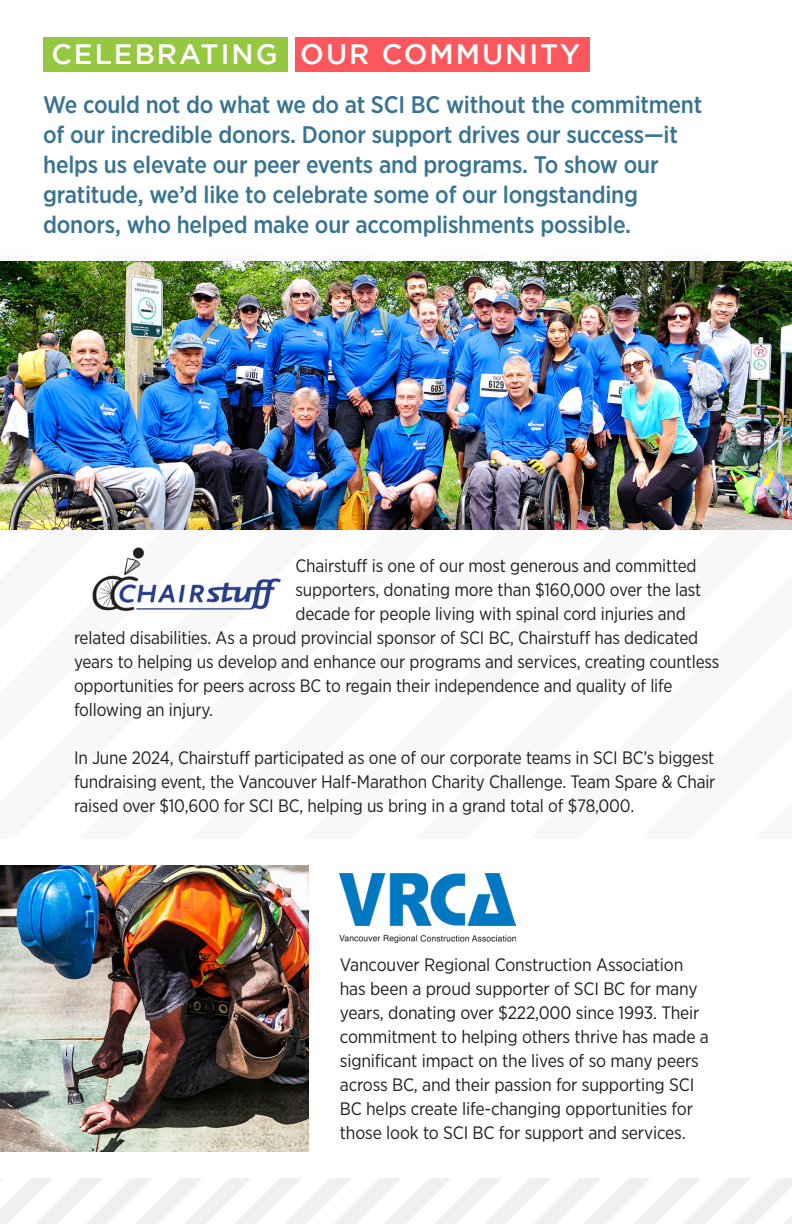
<style>
.page{position:relative;width:792px;height:1224px;background:#fff}
.page>*{position:absolute;margin:0;border:0;box-sizing:border-box;transform-origin:0 0}
.t1{font:500 28px "Gotham";letter-spacing:.07em;color:#fff}
.body_text{font:500 24px/30px "Gotham Narrow";letter-spacing:-.01em;color:#387391}
.t2{font:900 24px "Gotham";color:#fff}
.body_text-2{font:18px/24px "Gotham Narrow";letter-spacing:-.01em;color:#231f20;text-align:justify}
</style>
<div class="page">
<svg style="left:0;top:1179px;width:792px;height:45px"></svg>
<div style="left:43px;top:37px;width:245px;height:35px;background:#94c840"></div>
<div style="left:295px;top:37px;width:295px;height:35px;background:#fc575d"></div>
<img style="left:92px;top:547px;width:189px;height:63px">
<img style="left:0;top:261px;width:792px;height:269px">
<img style="left:340px;top:874px;width:175px;height:69px">
<img style="left:0;top:865px;width:308px;height:287px">
<p class="t1" style="left:51px;top:39px;width:531px">CELEBRATING OUR COMMUNITY</p>
<p class="body_text" style="left:43px;top:89px;width:661px">We could not do what we do at SCI BC without the commitment of our incredible donors. Donor support drives our success—it helps us elevate our peer events and programs. To show our gratitude, we’d like to celebrate some of our longstanding donors, who helped make our accomplishments possible.</p>
<p class="t2" style="left:74px;top:51px;width:149px">RESILIENCE</p>
<p class="body_text-2" style="left:295px;top:553px;width:403px">Chairstuff is one of our most generous and committed</p>
<p class="body_text-2" style="left:295px;top:577px;width:407px">supporters, donating more than $160,000 over the last</p>
<p class="body_text-2" style="left:295px;top:601px;width:392px">decade for people living with spinal cord injuries and</p>
<p class="body_text-2" style="left:74px;top:625px;width:626px">related disabilities. As a proud provincial sponsor of SCI BC, Chairstuff has dedicated</p>
<p class="body_text-2" style="left:74px;top:649px;width:647px">years to helping us develop and enhance our programs and services, creating countless</p>
<p class="body_text-2" style="left:74px;top:673px;width:600px">opportunities for peers across BC to regain their independence and quality of life</p>
<p class="body_text-2" style="left:74px;top:697px;width:140px">following an injury.</p>
<p class="body_text-2" style="left:74px;top:745px;width:643px">In June 2024, Chairstuff participated as one of our corporate teams in SCI BC’s biggest fundraising event, the Vancouver Half-Marathon Charity Challenge. Team Spare &amp; Chair raised over $10,600 for SCI BC, helping us bring in a grand total of $78,000.</p>
<p class="body_text-2" style="left:340px;top:952px;width:371px;text-align:left">Vancouver Regional Construction Association has been a proud supporter of SCI BC for many years, donating over $222,000 since 1993. Their commitment to helping others thrive has made a significant impact on the lives of so many peers across BC, and their passion for supporting SCI BC helps create life-changing opportunities for those look to SCI BC for support and services.</p>
</div>
